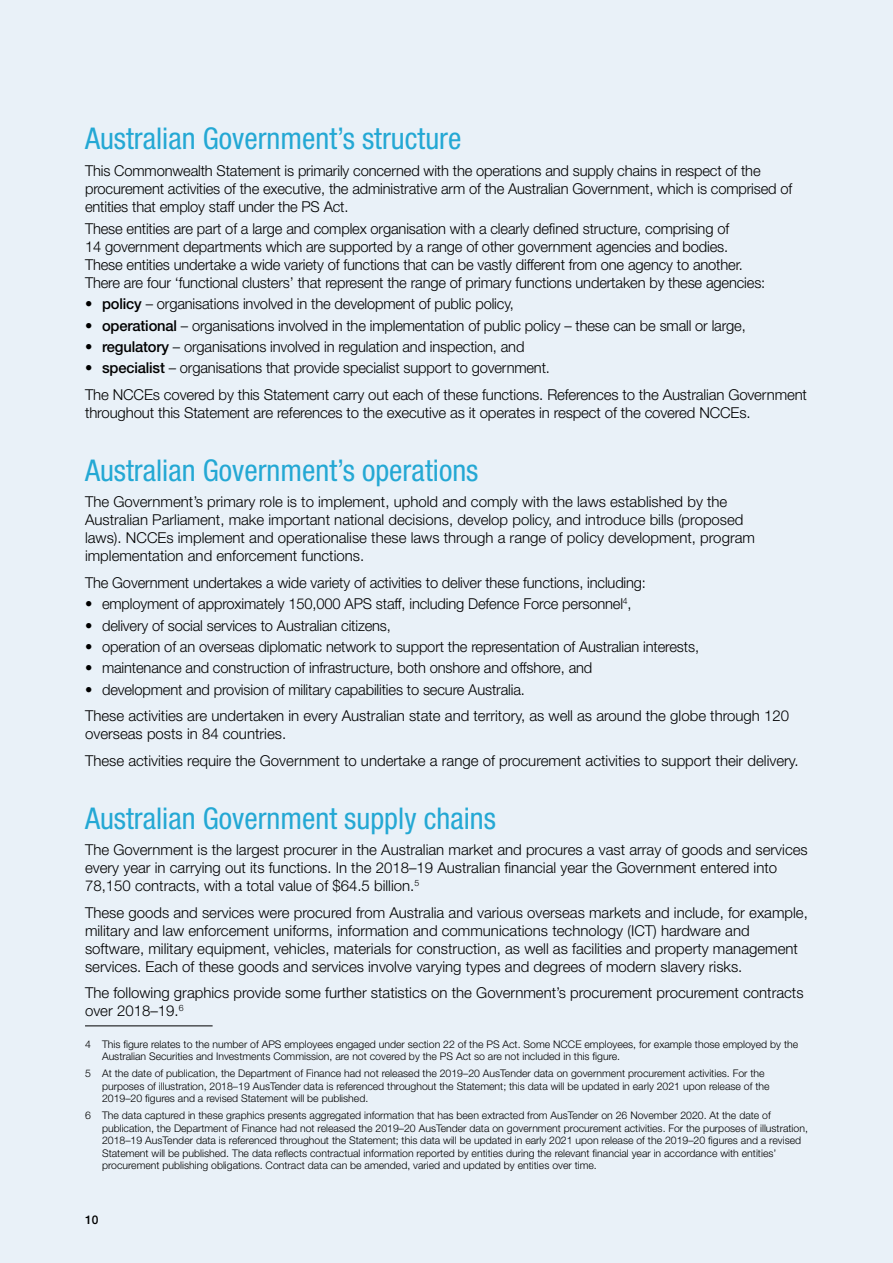
<style>
.page{position:relative;width:893px;height:1263px;background:#e9f1f8}
.page>*{position:absolute;margin:0;border:0;box-sizing:border-box;transform-origin:0 0}
.t1{font:condensed 30px "Helvetica Neue LT Std";color:#24a8d4}
.t2{font:300 15px/18px "Helvetica Neue LT Std";letter-spacing:-.01em;color:#000}
.t3{font:500 12px "Helvetica Neue LT Std";color:#000}
.t4{font:300 10.5px/12.6px "Helvetica Neue LT Std";color:#000}
.s1{font-weight:500}
</style>
<div class="page">
<hr style="left:85px;top:1025px;width:128px;height:1px;background:#000">
<h1 class="t1" style="left:85px;top:121px;width:378px">Australian Government’s structure</h1>
<p class="t2" style="left:85px;top:161px;width:709px">This Commonwealth Statement is primarily concerned with the operations and supply chains in respect of the procurement activities of the executive, the administrative arm of the Australian Government, which is comprised of entities that employ staff under the PS Act.</p>
<p class="t2" style="left:85px;top:219px;width:682px">These entities are part of a large and complex organisation with a clearly defned structure, comprising of<br>14 government departments which are supported by a range of other government agencies and bodies.<br>These entities undertake a wide variety of functions that can be vastly different from one agency to another.<br>There are four ‘functional clusters’ that represent the range of primary functions undertaken by these agencies:</p>
<p class="t2" style="left:85px;top:294px;width:430px">• <span class="s1">policy</span> – organisations involved in the development of public policy,</p>
<p class="t2" style="left:85px;top:316px;width:662px">• <span class="s1">operational</span> – organisations involved in the implementation of public policy – these can be small or large,</p>
<p class="t2" style="left:85px;top:337px;width:441px">• <span class="s1">regulatory</span> – organisations involved in regulation and inspection, and</p>
<p class="t2" style="left:85px;top:354px;width:723px;line-height:26.5px">• <span class="s1">specialist</span> – organisations that provide specialist support to government.<br>The NCCEs covered by this Statement carry out each of these functions. References to the Australian Government</p>
<p class="t2" style="left:85px;top:403px;width:667px">throughout this Statement are references to the executive as it operates in respect of the covered NCCEs.</p>
<h1 class="t1" style="left:85px;top:453px;width:395px">Australian Government’s operations</h1>
<p class="t2" style="left:85px;top:492px;width:671px">The Government’s primary role is to implement, uphold and comply with the laws established by the Australian Parliament, make important national decisions, develop policy, and introduce bills (proposed laws). NCCEs implement and operationalise these laws through a range of policy development, program implementation and enforcement functions.</p>
<p class="t2" style="left:85px;top:573px;width:562px">The Government undertakes a wide variety of activities to deliver these functions, including:</p>
<p class="t2" style="left:85px;top:594px;width:548px">• employment of approximately 150,000 APS staff, including Defence Force personnel<sup>4</sup>,</p>
<p class="t2" style="left:85px;top:616px;width:307px">• delivery of social services to Australian citizens,</p>
<p class="t2" style="left:85px;top:637px;width:616px">• operation of an overseas diplomatic network to support the representation of Australian interests,</p>
<p class="t2" style="left:85px;top:659px;width:509px">• maintenance and construction of infrastructure, both onshore and offshore, and</p>
<p class="t2" style="left:85px;top:676px;width:706px;line-height:26.5px">• development and provision of military capabilities to secure Australia.<br>These activities are undertaken in every Australian state and territory, as well as around the globe through 120</p>
<p class="t2" style="left:85px;top:720px;width:715px;line-height:26.5px">overseas posts in 84 countries.<br>These activities require the Government to undertake a range of procurement activities to support their delivery.</p>
<h1 class="t1" style="left:85px;top:800px;width:412px">Australian Government supply chains</h1>
<p class="t2" style="left:85px;top:840px;width:724px">The Government is the largest procurer in the Australian market and procures a vast array of goods and services every year in carrying out its functions. In the 2018–19 Australian fnancial year the Government entered into<br>78,150 contracts, with a total value of $64.5 billion.<sup>5</sup></p>
<p class="t2" style="left:85px;top:903px;width:724px">These goods and services were procured from Australia and various overseas markets and include, for example, military and law enforcement uniforms, information and communications technology (ICT) hardware and software, military equipment, vehicles, materials for construction, as well as facilities and property management services. Each of these goods and services involve varying types and degrees of modern slavery risks.</p>
<p class="t2" style="left:85px;top:983px;width:720px">The following graphics provide some further statistics on the Government’s procurement procurement contracts over 2018–19.<sup>6</sup></p>
<p class="t4" style="left:102px;top:1037px;width:698px;text-indent:-17px">4 This fgure relates to the number of APS employees engaged under section 22 of the PS Act. Some NCCE employees, for example those employed by the<br>Australian Securities and Investments Commission, are not covered by the PS Act so are not included in this fgure.</p>
<p class="t4" style="left:102px;top:1067px;width:669px;text-indent:-17px">5 At the date of publication, the Department of Finance had not released the 2019–20 AusTender data on government procurement activities. For the purposes of illustration, 2018–19 AusTender data is referenced throughout the Statement; this data will be updated in early 2021 upon release of the<br>2019–20 fgures and a revised Statement will be published.</p>
<p class="t4" style="left:102px;top:1109px;width:707px;text-indent:-17px">6 The data captured in these graphics presents aggregated information that has been extracted from AusTender on 26 November 2020. At the date of publication, the Department of Finance had not released the 2019–20 AusTender data on government procurement activities. For the purposes of illustration, 2018–19 AusTender data is referenced throughout the Statement; this data will be updated in early 2021 upon release of the 2019–20 fgures and a revised Statement will be published. The data refects contractual information reported by entities during the relevant fnancial year in accordance with entities’ procurement publishing obligations. Contract data can be amended, varied and updated by entities over time.</p>
<p class="t3" style="left:85px;top:1212px;width:15px">10</p>
</div>
